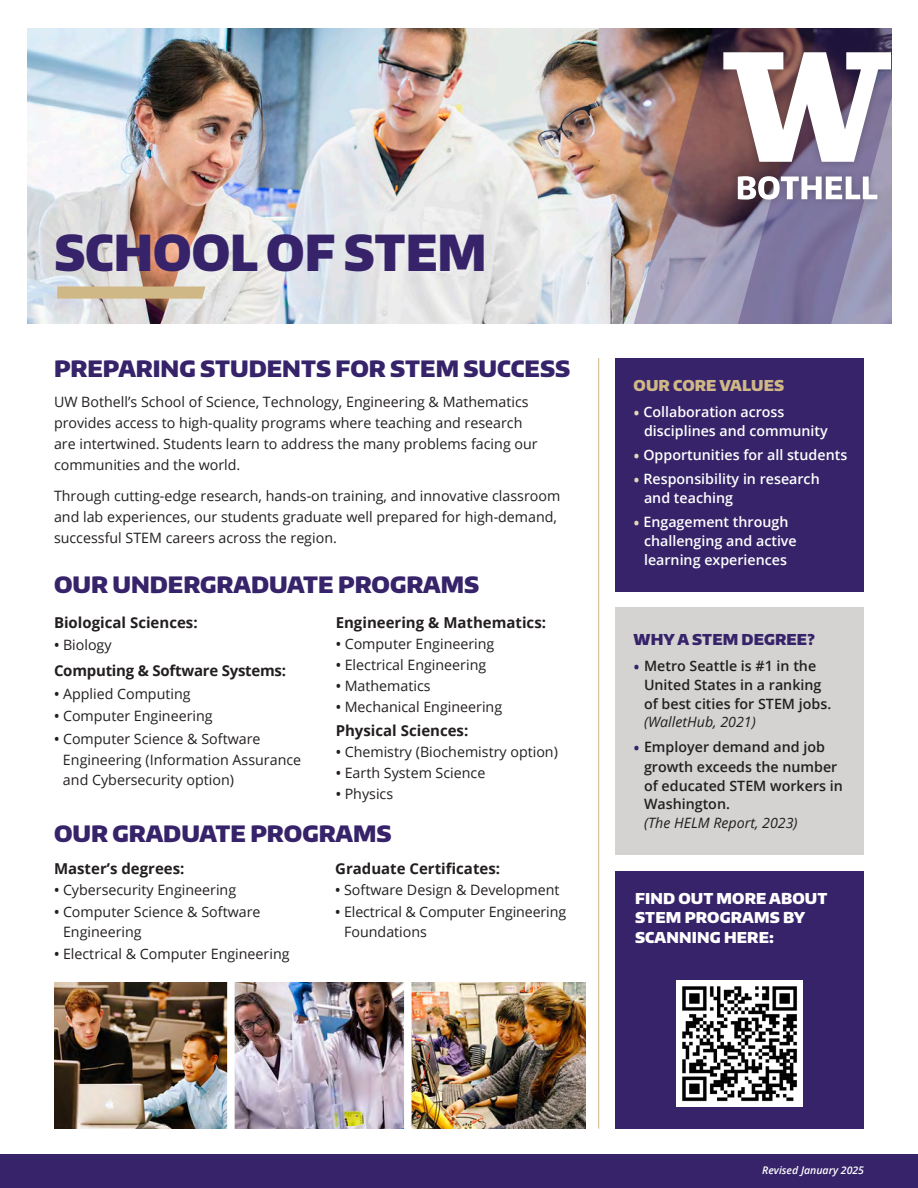
<style>
.page{position:relative;width:918px;height:1188px;background:#fff}
.page>*{position:absolute;margin:0;border:0;box-sizing:border-box;transform-origin:0 0}
.t1{font:900 49.5px "Encode Sans Narrow";color:#36236a}
.t2{font:900 22.5px "Encode Sans Normal";color:#36236a}
.t3{font:600 16.5px "Open Sans";color:#36236a}
.t4{font:700 15px "Open Sans";color:#231f20}
.t5{font:900 15px/19.5px "Encode Sans Normal";letter-spacing:.01em;color:#fff}
.t6{font:900 15px "Encode Sans Normal";letter-spacing:.01em;color:#36236a}
.t7{font:900 15px "Encode Sans Normal";letter-spacing:.01em;color:#d0b786}
.t8{font:14.25px/21px "Open Sans";color:#231f20}
.t9{font:600 14.25px/18.8px "Open Sans";color:#fff}
.t10{font:600 14.25px/19px "Open Sans";color:#231f20}
.t11{font:italic 14.25px "Open Sans";color:#231f20}
.t12{font:italic 600 10.5px "Open Sans";color:#fff}
.s1{font-weight:600}
.s2{font-size:16.5px;color:#e6d7bc}
</style>
<div class="page">
<div style="left:616px;top:358px;width:248px;height:234px;background:#36236a"></div>
<div style="left:616px;top:608px;width:248px;height:247px;background:#d4d3d2"></div>
<hr style="left:598px;top:358px;width:1px;height:771px;background:#d0b786">
<img style="left:27px;top:28px;width:604px;height:295px">
<svg style="left:57px;top:287px;width:148px;height:12px;background:#d0b888"></svg>
<img style="left:631px;top:28px;width:104px;height:296px">
<svg style="left:735px;top:28px;width:156px;height:296px;background:#7d7699"></svg>
<div style="left:715px;top:44px;width:176px;height:164px;background:#231f20;opacity:.3"></div>
<svg style="left:723px;top:52px;width:168px;height:110px"></svg>
<svg style="left:738px;top:176px;width:139px;height:24px"></svg>
<img style="left:54px;top:983px;width:531px;height:146px">
<div style="left:227px;top:977px;width:8px;height:162px;background:#fff"></div>
<div style="left:404px;top:977px;width:8px;height:162px;background:#fff"></div>
<div style="left:616px;top:871px;width:248px;height:258px;background:#36236a"></div>
<img style="left:677px;top:980px;width:126px;height:126px">
<div style="left:0;top:1155px;width:918px;height:33px;background:#36236a"></div>
<h1 class="t1" style="left:54px;top:220px;width:434px">SCHOOL OF STEM</h1>
<h2 class="t2" style="left:54px;top:354px;width:518px">PREPARING STUDENTS FOR STEM SUCCESS</h2>
<p class="t8" style="left:54px;top:391px;width:485px">UW Bothell’s School of Science, Technology, Engineering &amp; Mathematics provides access to high-quality programs where teaching and research are intertwined. Students learn to address the many problems facing our communities and the world.</p>
<p class="t8" style="left:54px;top:485px;width:508px">Through cutting-edge research, hands-on training, and innovative classroom and lab experiences, our students graduate well prepared for high-demand, successful STEM careers across the region.</p>
<h2 class="t2" style="left:54px;top:570px;width:427px">OUR UNDERGRADUATE PROGRAMS</h2>
<h3 class="t4" style="left:54px;top:612px;width:145px">Biological Sciences:</h3>
<p class="t8" style="left:54px;top:634px;width:59px"><span class="s1">•</span> Biology</p>
<h3 class="t4" style="left:54px;top:660px;width:234px">Computing &amp; Software Systems:</h3>
<p class="t8" style="left:54px;top:682px;width:138px"><span class="s1">•</span> Applied Computing</p>
<p class="t8" style="left:54px;top:705px;width:160px"><span class="s1">•</span> Computer Engineering</p>
<p class="t8" style="left:63px;top:727px;width:240px;text-indent:-9px"><span class="s1">•</span> Computer Science &amp; Software<br>Engineering (Information Assurance and Cybersecurity option)</p>
<h3 class="t4" style="left:336px;top:612px;width:212px">Engineering &amp; Mathematics:</h3>
<p class="t8" style="left:336px;top:633px;width:160px"><span class="s1">•</span> Computer Engineering</p>
<p class="t8" style="left:336px;top:654px;width:152px"><span class="s1">•</span> Electrical Engineering</p>
<p class="t8" style="left:336px;top:675px;width:96px"><span class="s1">•</span> Mathematics</p>
<p class="t8" style="left:336px;top:696px;width:168px"><span class="s1">•</span> Mechanical Engineering</p>
<h3 class="t4" style="left:336px;top:720px;width:134px">Physical Sciences:</h3>
<p class="t8" style="left:336px;top:741px;width:224px"><span class="s1">•</span> Chemistry (Biochemistry option)</p>
<p class="t8" style="left:336px;top:762px;width:151px"><span class="s1">•</span> Earth System Science</p>
<p class="t8" style="left:336px;top:783px;width:59px"><span class="s1">•</span> Physics</p>
<h2 class="t2" style="left:54px;top:819px;width:339px">OUR GRADUATE PROGRAMS</h2>
<h3 class="t4" style="left:54px;top:858px;width:132px">Master’s degrees:</h3>
<p class="t8" style="left:54px;top:879px;width:184px"><span class="s1">•</span> Cybersecurity Engineering</p>
<p class="t8" style="left:63px;top:902px;width:199px;line-height:19.5px;text-indent:-9px"><span class="s1">•</span> Computer Science &amp; Software<br>Engineering</p>
<p class="t8" style="left:54px;top:943px;width:237px"><span class="s1">•</span> Electrical &amp; Computer Engineering</p>
<h3 class="t4" style="left:335px;top:858px;width:166px">Graduate Certificates:</h3>
<p class="t8" style="left:335px;top:879px;width:226px"><span class="s1">•</span> Software Design &amp; Development</p>
<p class="t8" style="left:344px;top:902px;width:224px;line-height:19.5px;text-indent:-9px"><span class="s1">•</span> Electrical &amp; Computer Engineering<br>Foundations</p>
<h3 class="t7" style="left:634px;top:376px;width:152px">OUR CORE VALUES</h3>
<p class="t9" style="left:644px;top:402px;width:185px;text-indent:-11px"><span class="s2">•</span> Collaboration across disciplines and community</p>
<p class="t9" style="left:634px;top:445px;width:215px"><span class="s2">•</span> Opportunities for all students</p>
<p class="t9" style="left:644px;top:470px;width:177px;text-indent:-11px"><span class="s2">•</span> Responsibility in research and teaching</p>
<p class="t9" style="left:644px;top:512px;width:154px;text-indent:-11px"><span class="s2">•</span> Engagement through challenging and active learning experiences</p>
<h3 class="t6" style="left:634px;top:629px;width:183px">WHY A STEM DEGREE?</h3>
<p class="t3" style="left:634px;top:655px;width:8px">•</p>
<p class="t10" style="left:644px;top:656px;width:189px">Metro Seattle is #1 in the<br>United States in a ranking of best cities for STEM jobs.</p>
<p class="t11" style="left:644px;top:712px;width:113px">(WalletHub, 2021)</p>
<p class="t3" style="left:634px;top:737px;width:8px">•</p>
<p class="t10" style="left:644px;top:737px;width:200px">Employer demand and job growth exceeds the number of educated STEM workers in<br>Washington.</p>
<p class="t11" style="left:644px;top:813px;width:155px">(The HELM Report, 2023)</p>
<p class="t5" style="left:635px;top:888px;width:194px">FIND OUT MORE ABOUT<br>STEM PROGRAMS BY<br>SCANNING HERE:</p>
<p class="t12" style="left:762px;top:1163px;width:103px">Revised January 2025</p>
</div>
